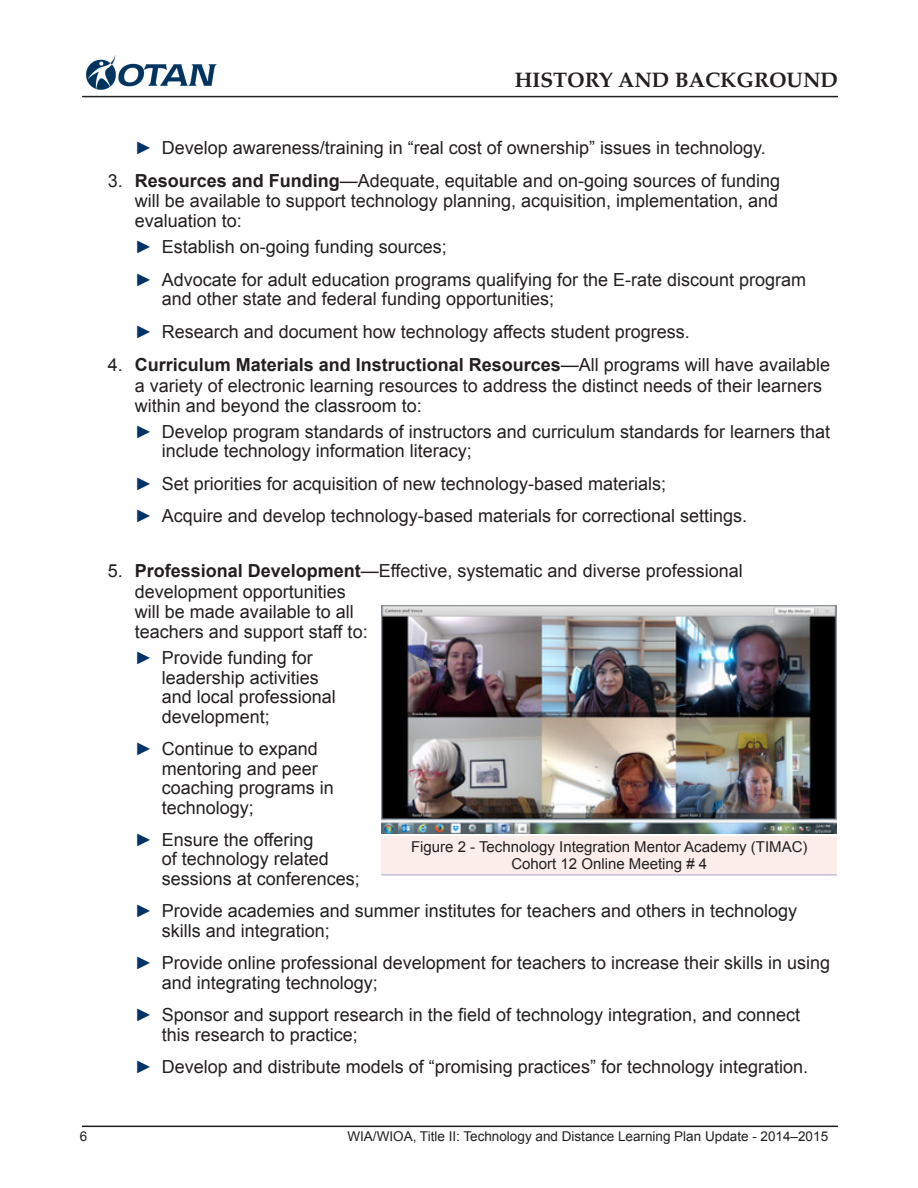
<style>
.page{position:relative;width:918px;height:1188px;background:#fff}
.page>*{position:absolute;margin:0;border:0;box-sizing:border-box;transform-origin:0 0}
.t1{font:700 21px "Palatino";color:#231f20}
.t2{font:18px/19.5px "Arial";color:#231f20}
.t3{font:15px/16.5px "Arial";color:#231f20;text-align:center}
.t4{font:13.5px "Arial";color:#231f20}
.s1{color:#036}
.s2{font-weight:700}
</style>
<div class="page">
<hr style="left:82px;top:1126px;width:756px;height:1px;background:#231f20">
<hr style="left:82px;top:96px;width:756px;height:1px;background:#231f20">
<img style="left:86px;top:55px;width:131px;height:35px">
<img style="left:382px;top:606px;width:454px;height:227px">
<div style="left:382px;top:836px;width:455px;height:39px;background:#fbede9"></div>
<hr style="left:382px;top:874px;width:455px;height:1px;background:#b8b8dc">
<p class="t1" style="left:515px;top:62px;width:325px">HISTORY AND BACKGROUND</p>
<p class="t2" style="left:135px;top:138px;width:629px"><span class="s1">►</span> Develop awareness/training in “real cost of ownership” issues in technology.</p>
<p class="t2" style="left:135px;top:171px;width:647px;line-height:20.2px;text-align:justify;text-indent:-27px">3. <span class="s2">Resources and Funding</span>—Adequate, equitable and on-going sources of funding will be available to support technology planning, acquisition, implementation, and evaluation to:</p>
<p class="t2" style="left:135px;top:231px;width:673px;line-height:32.4px"><span class="s1">►</span> Establish on-going funding sources;<br><span class="s1">►</span> Advocate for adult education programs qualifying for the E-rate discount program</p>
<p class="t2" style="left:135px;top:283px;width:553px;line-height:32.4px;text-indent:27px">and other state and federal funding opportunities;<br><span class="s1">►</span> Research and document how technology affects student progress.</p>
<p class="t2" style="left:135px;top:355px;width:697px;line-height:20.2px;text-indent:-27px">4. <span class="s2">Curriculum Materials and Instructional Resources</span>—All programs will have available a variety of electronic learning resources to address the distinct needs of their learners within and beyond the classroom to:</p>
<p class="t2" style="left:162px;top:422px;width:670px;text-indent:-27px"><span class="s1">►</span> Develop program standards of instructors and curriculum standards for learners that include technology information literacy;</p>
<p class="t2" style="left:135px;top:467px;width:611px;line-height:32.4px"><span class="s1">►</span> Set priorities for acquisition of new technology-based materials;<br><span class="s1">►</span> Acquire and develop technology-based materials for correctional settings.</p>
<p class="t2" style="left:135px;top:561px;width:609px;line-height:20.2px;text-indent:-27px">5. <span class="s2">Professional Development</span>—Effective, systematic and diverse professional development opportunities<br>will be made available to all<br>teachers and support staff to:</p>
<p class="t2" style="left:162px;top:648px;width:176px;text-indent:-27px"><span class="s1">►</span> Provide funding for leadership activities and local professional development;</p>
<p class="t2" style="left:162px;top:739px;width:174px;text-indent:-27px"><span class="s1">►</span> Continue to expand mentoring and peer coaching programs in technology;</p>
<p class="t2" style="left:162px;top:830px;width:200px;text-indent:-27px"><span class="s1">►</span> Ensure the offering<br>of technology related sessions at conferences;</p>
<p class="t2" style="left:162px;top:902px;width:637px;text-indent:-27px"><span class="s1">►</span> Provide academies and summer institutes for teachers and others in technology skills and integration;</p>
<p class="t2" style="left:162px;top:954px;width:670px;text-indent:-27px"><span class="s1">►</span> Provide online professional development for teachers to increase their skills in using and integrating technology;</p>
<p class="t2" style="left:162px;top:1005px;width:640px;text-indent:-27px"><span class="s1">►</span> Sponsor and support research in the field of technology integration, and connect this research to practice;</p>
<p class="t2" style="left:135px;top:1057px;width:672px"><span class="s1">►</span> Develop and distribute models of “promising practices” for technology integration.</p>
<p class="t3" style="left:411px;top:839px;width:398px">Figure 2 - Technology Integration Mentor Academy (TIMAC)<br>Cohort 12 Online Meeting # 4</p>
<p class="t4" style="left:80px;top:1128px;width:9px">6</p>
<p class="t4" style="left:347px;top:1128px;width:482px">WIA/WIOA, Title II: Technology and Distance Learning Plan Update - 2014–2015</p>
</div>
